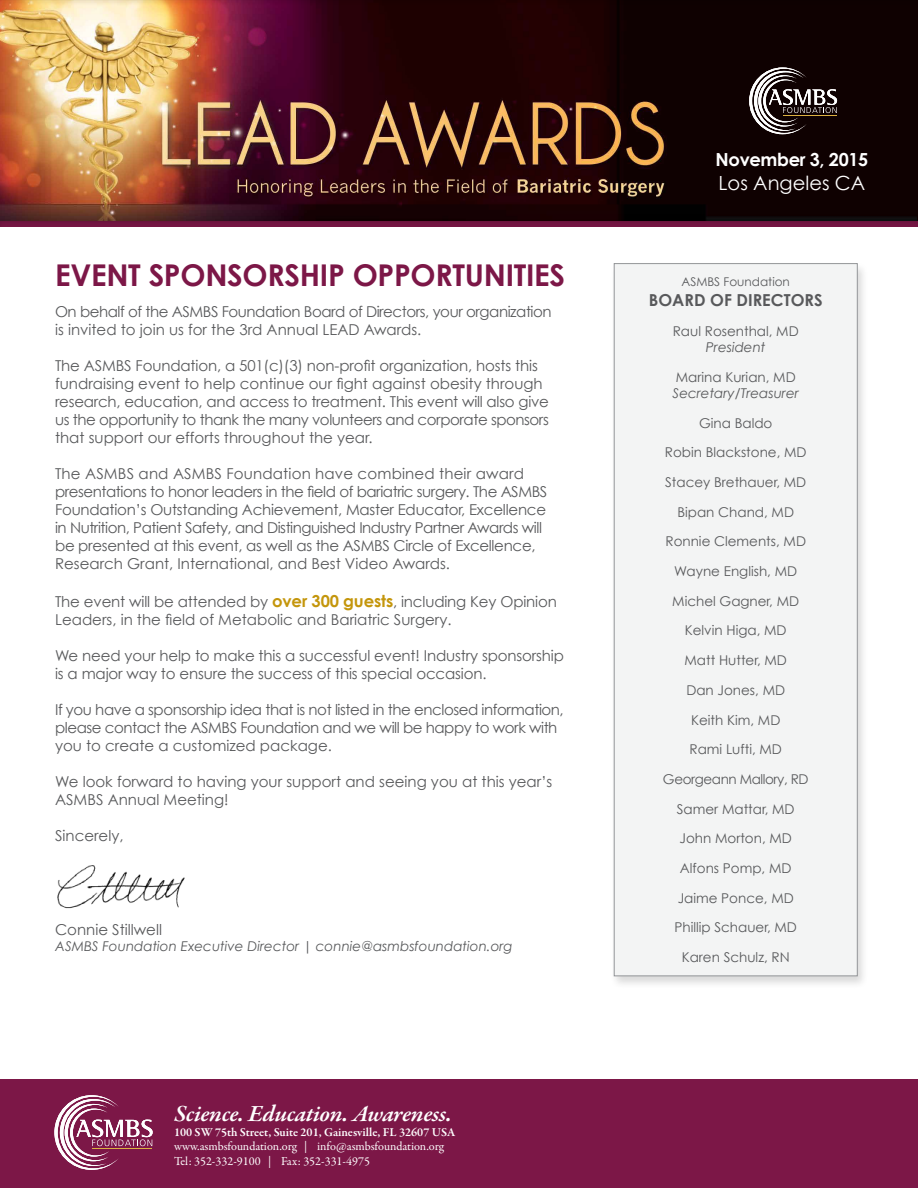
<style>
.page{position:relative;width:918px;height:1188px;background:#fff}
.page>*{position:absolute;margin:0;border:0;box-sizing:border-box;transform-origin:0 0}
.t1{font:700 30px "Century Gothic";letter-spacing:-.01em;color:#7c1747}
.t2{font:italic 600 23.55px "Garamond Premr Pro";letter-spacing:-.015em;color:#fff;scale:1.04 1}
.t3{font:19.5px "Century Gothic";color:#fff}
.t4{font:700 18px "Century Gothic";letter-spacing:-.02em;color:#fff}
.t5{font:700 16.5px "Century Gothic";color:#58595b}
.t6{font:15px/18px "Century Gothic";letter-spacing:-.01em;color:#58595b}
.t7{font:15px/18px "Century Gothic";letter-spacing:-.03em;color:#58595b}
.t8{font:13.5px/29.7px "Century Gothic";color:#58595b;text-align:center}
.t9{font:italic 13.5px "Century Gothic";color:#58595b}
.t10{font:13.5px/29.7px "Century Gothic";letter-spacing:-.03em;color:#58595b;text-align:center}
.t11{font:12.3px/14.7px "Garamond Premr Pro";color:#fff}
.t12{font:600 12.3px "Garamond Premr Pro";color:#fff}
.t13{font:12px "Century Gothic";color:#58595b}
.s1{font-weight:700;font-size:16.5px;color:#c4960c}
</style>
<div class="page">
<div style="left:0;top:213px;width:918px;height:17px;background:#000;opacity:.35"></div>
<div style="left:0;top:0;width:918px;height:223px;background:#000;opacity:.35"></div>
<div style="left:0;top:1079px;width:918px;height:109px;background:#7c1747"></div>
<svg style="left:54px;top:1095px;width:99px;height:75px"></svg>
<hr style="left:92px;top:1148px;width:60px;height:1px;background:#dbb141">
<svg style="left:749px;top:68px;width:88px;height:66px"></svg>
<hr style="left:783px;top:115px;width:54px;height:1px;background:#dbb141">
<img style="left:57px;top:865px;width:128px;height:44px">
<div style="left:610px;top:261px;width:259px;height:728px;background:#000;opacity:.15"></div>
<div style="left:614px;top:263px;width:244px;height:713px;background:#f3f4f4"></div>
<h1 class="t1" style="left:55px;top:256px;width:494px">EVENT SPONSORSHIP OPPORTUNITIES</h1>
<p class="t7" style="left:55px;top:303px;width:498px">On behalf of the ASMBS Foundation Board of Directors, your organization is invited to join us for the 3rd Annual LEAD Awards.</p>
<p class="t6" style="left:55px;top:357px;width:495px">The ASMBS Foundation, a 501(c)(3) non-profit organization, hosts this fundraising event to help continue our fight against obesity through research, education, and access to treatment. This event will also give us the opportunity to thank the many volunteers and corporate sponsors that support our efforts throughout the year.</p>
<p class="t6" style="left:55px;top:465px;width:494px">The ASMBS and ASMBS Foundation have combined their award presentations to honor leaders in the field of bariatric surgery. The ASMBS Foundation’s Outstanding Achievement, Master Educator, Excellence in Nutrition, Patient Safety, and Distinguished Industry Partner Awards will be presented at this event, as well as the ASMBS Circle of Excellence, Research Grant, International, and Best Video Awards.</p>
<p class="t6" style="left:55px;top:593px;width:503px">The event will be attended by <span class="s1">OVER 300 GUESTS</span>, including Key Opinion<br>Leaders, in the field of Metabolic and Bariatric Surgery.</p>
<p class="t6" style="left:55px;top:647px;width:510px">We need your help to make this a successful event! Industry sponsorship is a major way to ensure the success of this special occasion.</p>
<p class="t7" style="left:55px;top:701px;width:510px">If you have a sponsorship idea that is not listed in the enclosed information, please contact the ASMBS Foundation and we will be happy to work with you to create a customized package.</p>
<p class="t6" style="left:55px;top:773px;width:499px">We look forward to having your support and seeing you at this year’s<br>ASMBS Annual Meeting!</p>
<p class="t6" style="left:55px;top:827px;width:70px">Sincerely,</p>
<p class="t6" style="left:55px;top:920px;width:108px">Connie Stillwell</p>
<p class="t9" style="left:55px;top:938px;width:459px">ASMBS Foundation Executive Director | connie@asmbsfoundation.org</p>
<h2 class="t2" style="left:174px;top:1099px;width:269px">Science. Education. Awareness.</h2>
<p class="t12" style="left:174px;top:1124px;width:283px">100 SW 75th Street, Suite 201, Gainesville, FL 32607 USA</p>
<p class="t11" style="left:174px;top:1140px;width:272px">www.asmbsfoundation.org | info@asmbsfoundation.org<br>Tel: 352-332-9100 | Fax: 352-331-4975</p>
<p class="t4" style="left:716px;top:148px;width:154px">NOVEMBER 3, 2015</p>
<h3 class="t3" style="left:719px;top:171px;width:148px">Los Angeles CA</h3>
<p class="t13" style="left:682px;top:275px;width:110px">ASMBS Foundation</p>
<p class="t5" style="left:649px;top:290px;width:175px">BOARD OF DIRECTORS</p>
<p class="t8" style="left:673px;top:316px;width:128px">Raul Rosenthal, MD</p>
<p class="t9" style="left:706px;top:339px;width:61px">President</p>
<p class="t8" style="left:676px;top:362px;width:121px">Marina Kurian, MD</p>
<p class="t9" style="left:673px;top:385px;width:128px">Secretary/Treasurer</p>
<p class="t8" style="left:665px;top:408px;width:143px">Gina Baldo<br>Robin Blackstone, MD<br>Stacey Brethauer, MD</p>
<p class="t8" style="left:665px;top:497px;width:142px">Bipan Chand, MD<br>Ronnie Clements, MD</p>
<p class="t8" style="left:672px;top:556px;width:128px">Wayne English, MD<br>Michel Gagner, MD<br>Kelvin Higa, MD</p>
<p class="t8" style="left:685px;top:645px;width:104px">Matt Hutter, MD</p>
<p class="t8" style="left:686px;top:675px;width:100px">Dan Jones, MD<br>Keith Kim, MD</p>
<p class="t8" style="left:690px;top:734px;width:94px">Rami Lufti, MD</p>
<p class="t10" style="left:663px;top:764px;width:147px">Georgeann Mallory, RD<br>Samer Mattar, MD</p>
<p class="t8" style="left:680px;top:823px;width:114px">John Morton, MD</p>
<p class="t8" style="left:678px;top:853px;width:118px;text-align:left">Alfons Pomp, MD<br>Jaime Ponce, MD</p>
<p class="t8" style="left:675px;top:913px;width:124px">Phillip Schauer, MD</p>
<p class="t8" style="left:682px;top:942px;width:109px">Karen Schulz, RN</p>
</div>
